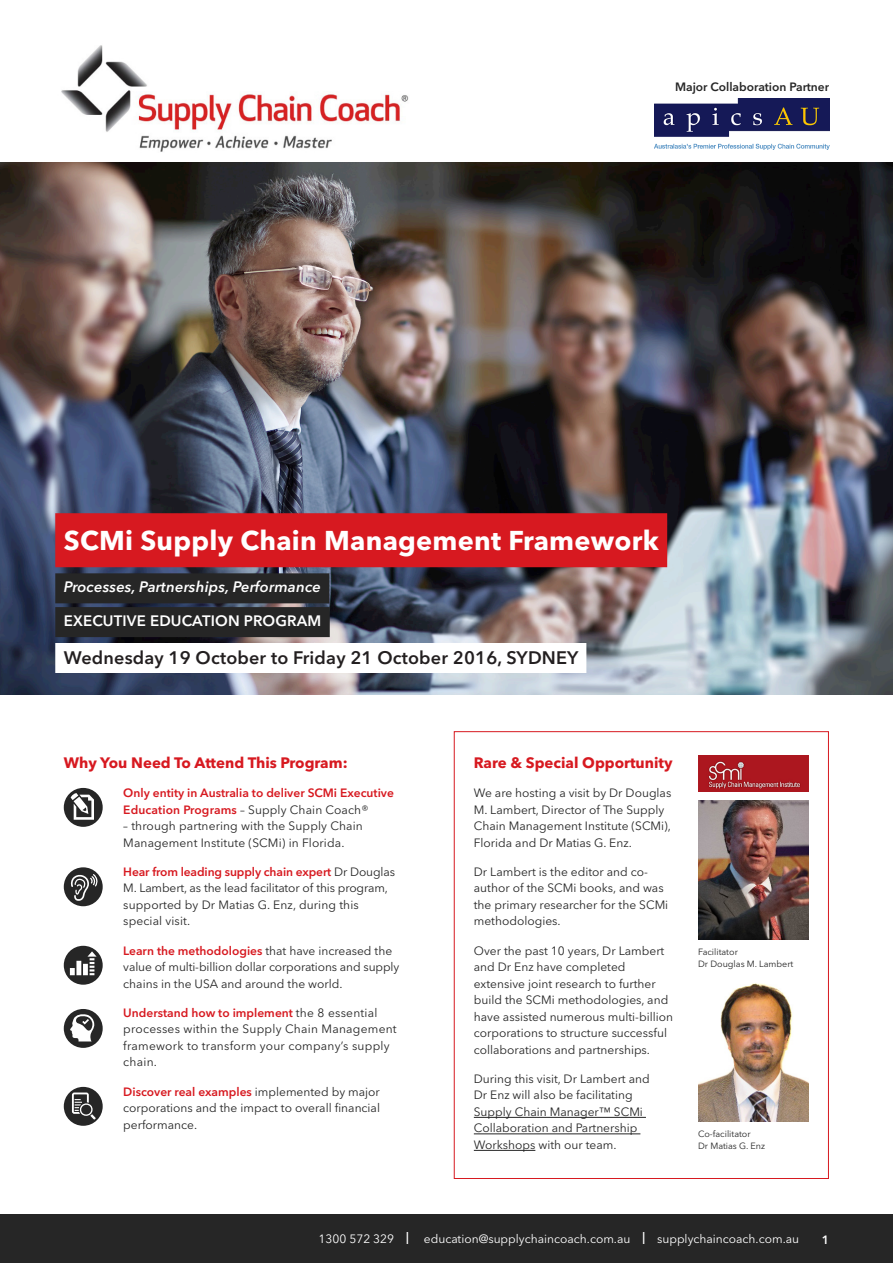
<style>
.page{position:relative;width:893px;height:1263px;background:#fff}
.page>*{position:absolute;margin:0;border:0;box-sizing:border-box;transform-origin:0 0}
.heading{font:700 27px "Avenir Next LT Pro";letter-spacing:.01em;color:#fff}
.cover_date{font:600 18px "Avenir Next LT Pro";letter-spacing:.01em;color:#231f20}
.sub_headings{font:700 15px "Avenir Next LT Pro";color:#d71920}
.cover_sub{font:italic 600 15px "Avenir Next LT Pro";letter-spacing:.01em;color:#fff}
.cover_sub-2{font:600 15px "Avenir Next LT Pro";letter-spacing:.01em;color:#fff}
.body_copy{font:12px/16.5px "Avenir Next LT Pro";color:#262626}
.body_copy-2{font:12px/16.5px "Avenir Next LT Pro";letter-spacing:.02em;color:#262626}
.body_copy-3{font:600 12px/16.5px "Avenir Next LT Pro";color:#d71920}
.body_copy-4{font:12px "Avenir Next LT Pro";color:#fff}
.sub_headings-2{font:600 12px "Avenir Next LT Pro";color:#262626}
.body_copy-5{font:600 12px "Avenir Next LT Pro";color:#fff}
.fine_print{font:9px "Avenir Next LT Pro";color:#262626}
.s1{font-weight:400;color:#262626}
.s2{font-weight:600;color:#d71920}
.s3{font-weight:600}
</style>
<div class="page">
<img style="left:0;top:163px;width:893px;height:531px">
<hr style="left:474px;top:1117px;width:172px;height:1px;background:#262626">
<hr style="left:474px;top:1133px;width:166px;height:1px;background:#262626">
<hr style="left:474px;top:1150px;width:61px;height:1px;background:#262626">
<img style="left:698px;top:801px;width:111px;height:138px">
<img style="left:698px;top:983px;width:111px;height:138px">
<img style="left:698px;top:756px;width:111px;height:36px">
<svg style="left:64px;top:867px;width:39px;height:39px"></svg>
<svg style="left:64px;top:788px;width:39px;height:39px"></svg>
<svg style="left:64px;top:1009px;width:39px;height:39px"></svg>
<svg style="left:64px;top:1087px;width:39px;height:39px"></svg>
<svg style="left:64px;top:946px;width:39px;height:39px"></svg>
<img style="left:61px;top:45px;width:348px;height:107px">
<img style="left:655px;top:98px;width:174px;height:51px">
<div style="left:55px;top:513px;width:612px;height:54px;background:#d71920"></div>
<div style="left:55px;top:573px;width:274px;height:30px;background:#262626"></div>
<div style="left:55px;top:607px;width:275px;height:30px;background:#262626"></div>
<div style="left:55px;top:643px;width:531px;height:30px;background:#fff"></div>
<div style="left:0;top:1214px;width:893px;height:49px;background:#262626"></div>
<p class="sub_headings-2" style="left:675px;top:79px;width:156px">Major Collaboration Partner</p>
<p class="heading" style="left:64px;top:524px;width:597px">SCMi Supply Chain Management Framework</p>
<p class="cover_sub" style="left:64px;top:578px;width:259px">Processes, Partnerships, Performance</p>
<p class="cover_sub-2" style="left:64px;top:612px;width:259px">EXECUTIVE EDUCATION PROGRAM</p>
<p class="cover_date" style="left:64px;top:647px;width:516px">Wednesday 19 October to Friday 21 October 2016, SYDNEY</p>
<p class="sub_headings" style="left:64px;top:753px;width:285px">Why You Need To Attend This Program:</p>
<p class="body_copy-3" style="left:123px;top:784px;width:272px">Only entity in Australia to deliver SCMi Executive<br>Education Programs <span class="s1">– Supply Chain Coach®</span></p>
<p class="body_copy" style="left:123px;top:817px;width:241px">– through partnering with the Supply Chain<br>Management Institute (SCMi) in Florida.</p>
<p class="body_copy" style="left:123px;top:863px;width:273px"><span class="s2">Hear from leading supply chain expert</span> Dr Douglas M. Lambert, as the lead facilitator of this program, supported by Dr Matias G. Enz, during this special visit.</p>
<p class="body_copy" style="left:123px;top:942px;width:277px"><span class="s2">Learn the methodologies</span> that have increased the value of multi-billion dollar corporations and supply chains in the USA and around the world.</p>
<p class="body_copy-2" style="left:123px;top:1004px;width:275px"><span class="s2">Understand how to implement</span> the 8 essential processes within the Supply Chain Management framework to transform your company’s supply chain.</p>
<p class="body_copy" style="left:123px;top:1083px;width:258px;text-align:justify"><span class="s2">Discover real examples</span> implemented by major corporations and the impact to overall financial performance.</p>
<p class="sub_headings" style="left:474px;top:753px;width:200px">Rare &amp; Special Opportunity</p>
<p class="body_copy" style="left:474px;top:784px;width:199px">We are hosting a visit by Dr Douglas M. Lambert, Director of The Supply Chain Management Institute (SCMi), Florida and Dr Matias G. Enz.</p>
<p class="body_copy" style="left:474px;top:863px;width:196px">Dr Lambert is the editor and co&shy;author of the SCMi books, and was the primary researcher for the SCMi methodologies.</p>
<p class="body_copy" style="left:474px;top:942px;width:201px">Over the past 10 years, Dr Lambert and Dr Enz have completed extensive joint research to further build the SCMi methodologies, and have assisted numerous multi-billion corporations to structure successful collaborations and partnerships.</p>
<p class="body_copy" style="left:474px;top:1070px;width:177px">During this visit, Dr Lambert and<br>Dr Enz will also be facilitating<br>Supply Chain Manager™ SCMi<br>Collaboration and Partnership<br>Workshops with our team.</p>
<p class="fine_print" style="left:698px;top:946px;width:41px">Facilitator</p>
<p class="fine_print" style="left:698px;top:958px;width:97px">Dr Douglas M. Lambert</p>
<p class="fine_print" style="left:698px;top:1128px;width:54px">Co-facilitator</p>
<p class="fine_print" style="left:698px;top:1140px;width:69px">Dr Matias G. Enz</p>
<p class="body_copy-4" style="left:319px;top:1231px;width:482px">1300 572 329 <span class="s3">|</span> education@supplychaincoach.com.au <span class="s3">|</span> supplychaincoach.com.au</p>
<p class="body_copy-5" style="left:822px;top:1232px;width:9px">1</p>
</div>
